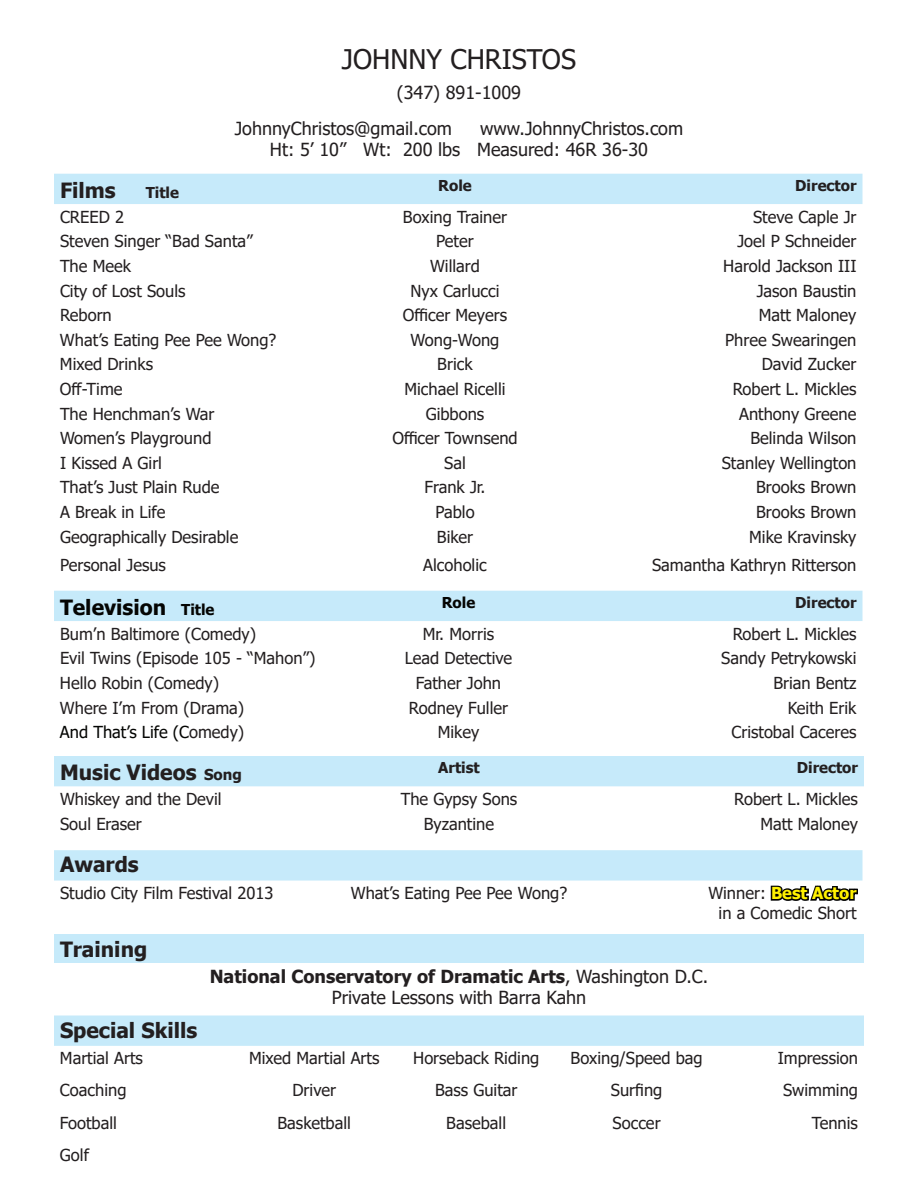
<style>
.page{position:relative;width:918px;height:1188px;background:#fff}
.page>*{position:absolute;margin:0;border:0;box-sizing:border-box;transform-origin:0 0}
.t1{font:27px "Tahoma";color:#231f20}
.t2{font:700 21px "Tahoma";color:#231f20}
.t3{font:700 21px "Tahoma";color:#040503}
.t4{font:18px/21.6px "Tahoma";color:#231f20}
.t5{font:16.5px/19.8px "Tahoma";color:#231f20;text-align:right}
.t6{font:16.5px "Tahoma";color:#040503}
.t7{font:700 15px "Tahoma";color:#231f20}
.t8{font:700 15px "Tahoma";color:#040503}
.s1{font-size:15px}
.s2{color:#231f20}
.s3{font-weight:700;color:#fff101}
.s4{font-weight:700}
</style>
<div class="page">
<div style="left:54px;top:174px;width:808px;height:30px;background:#c6eafa"></div>
<div style="left:54px;top:591px;width:808px;height:30px;background:#c6eafa"></div>
<div style="left:54px;top:756px;width:810px;height:30px;background:#c6eafa"></div>
<svg style="left:54px;top:850px;width:808px;height:51px"></svg>
<div style="left:54px;top:935px;width:810px;height:28px;background:#c6eafa"></div>
<div style="left:54px;top:1016px;width:810px;height:30px;background:#c6eafa"></div>
<h1 class="t1" style="left:342px;top:41px;width:236px">JOHNNY CHRISTOS</h1>
<p class="t4" style="left:235px;top:75px;width:288px;line-height:36px;text-indent:162px">(347) 891-1009<br>JohnnyChristos@gmail.com</p>
<p class="t4" style="left:270px;top:118px;width:415px;text-indent:210px">www.JohnnyChristos.com<br>Ht: 5’ 10” Wt: 200 lbs Measured: 46R 36-30</p>
<p class="t2" style="left:60px;top:176px;width:121px">Films <span class="s1">Title</span></p>
<p class="t7" style="left:438px;top:175px;width:35px">Role</p>
<p class="t7" style="left:795px;top:175px;width:63px">Director</p>
<p class="t5" style="left:60px;top:208px;width:66px">CREED 2</p>
<p class="t5" style="left:403px;top:208px;width:106px">Boxing Trainer</p>
<p class="t5" style="left:753px;top:208px;width:105px">Steve Caple Jr</p>
<p class="t5" style="left:60px;top:232px;width:194px">Steven Singer “Bad Santa”</p>
<p class="t5" style="left:436px;top:232px;width:39px">Peter</p>
<p class="t5" style="left:737px;top:232px;width:121px">Joel P Schneider</p>
<p class="t5" style="left:60px;top:257px;width:72px">The Meek</p>
<p class="t5" style="left:430px;top:257px;width:51px">Willard</p>
<p class="t5" style="left:723px;top:257px;width:135px">Harold Jackson III</p>
<p class="t5" style="left:60px;top:282px;width:127px">City of Lost Souls</p>
<p class="t5" style="left:411px;top:282px;width:90px">Nyx Carlucci</p>
<p class="t5" style="left:757px;top:282px;width:101px">Jason Baustin</p>
<p class="t5" style="left:60px;top:306px;width:53px">Reborn</p>
<p class="t5" style="left:403px;top:306px;width:106px">Officer Meyers</p>
<p class="t5" style="left:759px;top:306px;width:99px">Matt Maloney</p>
<p class="t5" style="left:60px;top:331px;width:218px">What’s Eating Pee Pee Wong?</p>
<p class="t5" style="left:411px;top:331px;width:90px">Wong-Wong</p>
<p class="t5" style="left:725px;top:331px;width:133px">Phree Swearingen</p>
<p class="t5" style="left:60px;top:355px;width:95px">Mixed Drinks</p>
<p class="t5" style="left:437px;top:355px;width:37px">Brick</p>
<p class="t5" style="left:762px;top:355px;width:96px">David Zucker</p>
<p class="t5" style="left:60px;top:380px;width:64px">Off-Time</p>
<p class="t5" style="left:404px;top:380px;width:103px">Michael Ricelli</p>
<p class="t5" style="left:733px;top:380px;width:125px">Robert L. Mickles</p>
<p class="t5" style="left:60px;top:405px;width:156px">The Henchman’s War</p>
<p class="t5" style="left:426px;top:405px;width:60px">Gibbons</p>
<p class="t5" style="left:739px;top:405px;width:119px">Anthony Greene</p>
<p class="t5" style="left:60px;top:429px;width:153px">Women’s Playground</p>
<p class="t5" style="left:392px;top:429px;width:127px">Officer Townsend</p>
<p class="t5" style="left:750px;top:429px;width:108px">Belinda Wilson</p>
<p class="t5" style="left:60px;top:454px;width:104px">I Kissed A Girl</p>
<p class="t5" style="left:444px;top:454px;width:23px">Sal</p>
<p class="t5" style="left:722px;top:454px;width:136px">Stanley Wellington</p>
<p class="t5" style="left:60px;top:478px;width:161px">That’s Just Plain Rude</p>
<p class="t5" style="left:424px;top:478px;width:63px">Frank Jr.</p>
<p class="t5" style="left:756px;top:478px;width:102px">Brooks Brown</p>
<p class="t5" style="left:60px;top:503px;width:107px">A Break in Life</p>
<p class="t5" style="left:435px;top:503px;width:41px">Pablo</p>
<p class="t5" style="left:756px;top:503px;width:102px">Brooks Brown</p>
<p class="t5" style="left:60px;top:528px;width:180px">Geographically Desirable</p>
<p class="t5" style="left:437px;top:528px;width:38px">Biker</p>
<p class="t5" style="left:749px;top:528px;width:109px">Mike Kravinsky</p>
<p class="t5" style="left:60px;top:556px;width:107px">Personal Jesus</p>
<p class="t5" style="left:423px;top:556px;width:65px">Alcoholic</p>
<p class="t5" style="left:652px;top:556px;width:206px">Samantha Kathryn Ritterson</p>
<p class="t3" style="left:60px;top:593px;width:156px">Television <span class="s1">Title</span></p>
<p class="t8" style="left:442px;top:592px;width:35px">Role</p>
<p class="t7" style="left:795px;top:592px;width:63px">Director</p>
<p class="t5" style="left:60px;top:625px;width:198px">Bum’n Baltimore (Comedy)</p>
<p class="t5" style="left:423px;top:625px;width:73px">Mr. Morris</p>
<p class="t5" style="left:733px;top:625px;width:125px">Robert L. Mickles</p>
<p class="t5" style="left:60px;top:649px;width:257px">Evil Twins (Episode 105 - “Mahon”)</p>
<p class="t5" style="left:405px;top:649px;width:109px">Lead Detective</p>
<p class="t5" style="left:721px;top:649px;width:137px">Sandy Petrykowski</p>
<p class="t5" style="left:60px;top:674px;width:161px">Hello Robin (Comedy)</p>
<p class="t5" style="left:416px;top:674px;width:87px">Father John</p>
<p class="t5" style="left:773px;top:674px;width:85px">Brian Bentz</p>
<p class="t5" style="left:60px;top:699px;width:186px">Where I’m From (Drama)</p>
<p class="t5" style="left:409px;top:699px;width:101px">Rodney Fuller</p>
<p class="t5" style="left:788px;top:699px;width:70px">Keith Erik</p>
<p class="t6" style="left:60px;top:721px;width:186px">And That’s Life (C<span class="s2">omedy)</span></p>
<p class="t5" style="left:438px;top:723px;width:43px">Mikey</p>
<p class="t5" style="left:732px;top:723px;width:126px">Cristobal Caceres</p>
<p class="t2" style="left:60px;top:758px;width:183px">Music Videos <span class="s1">Song</span></p>
<p class="t7" style="left:438px;top:757px;width:43px">Artist</p>
<p class="t7" style="left:797px;top:757px;width:63px">Director</p>
<p class="t5" style="left:60px;top:790px;width:163px">Whiskey and the Devil</p>
<p class="t5" style="left:401px;top:790px;width:118px">The Gypsy Sons</p>
<p class="t5" style="left:734px;top:790px;width:125px">Robert L. Mickles</p>
<p class="t5" style="left:60px;top:815px;width:83px">Soul Eraser</p>
<p class="t5" style="left:424px;top:815px;width:72px">Byzantine</p>
<p class="t5" style="left:760px;top:815px;width:99px">Matt Maloney</p>
<p class="t2" style="left:60px;top:850px;width:80px">Awards</p>
<p class="t5" style="left:60px;top:884px;width:215px">Studio City Film Festival 2013</p>
<p class="t5" style="left:351px;top:884px;width:218px">What’s Eating Pee Pee Wong?</p>
<p class="t5" style="left:708px;top:884px;width:150px">Winner: <span class="s3">Best Actor </span>in a Comedic Short</p>
<p class="t2" style="left:60px;top:934px;width:89px">Training</p>
<p class="t4" style="left:210px;top:966px;width:500px;text-align:center"><span class="s4">National Conservatory of Dramatic Arts</span>, Washington D.C.<br>Private Lessons with Barra Kahn</p>
<p class="t2" style="left:60px;top:1015px;width:139px">Special Skills</p>
<p class="t5" style="left:60px;top:1049px;width:84px">Martial Arts</p>
<p class="t5" style="left:249px;top:1049px;width:132px">Mixed Martial Arts</p>
<p class="t5" style="left:413px;top:1049px;width:128px">Horseback Riding</p>
<p class="t5" style="left:571px;top:1049px;width:134px">Boxing/Speed bag</p>
<p class="t5" style="left:778px;top:1049px;width:82px">Impression</p>
<p class="t5" style="left:60px;top:1081px;width:68px">Coaching</p>
<p class="t5" style="left:292px;top:1081px;width:45px">Driver</p>
<p class="t5" style="left:435px;top:1081px;width:84px">Bass Guitar</p>
<p class="t5" style="left:611px;top:1081px;width:53px">Surfing</p>
<p class="t5" style="left:783px;top:1081px;width:76px">Swimming</p>
<p class="t5" style="left:60px;top:1114px;width:59px">Football</p>
<p class="t5" style="left:278px;top:1114px;width:75px">Basketball</p>
<p class="t5" style="left:446px;top:1114px;width:61px">Baseball</p>
<p class="t5" style="left:613px;top:1114px;width:49px">Soccer</p>
<p class="t5" style="left:812px;top:1114px;width:48px">Tennis</p>
<p class="t5" style="left:60px;top:1146px;width:31px">Golf</p>
</div>
